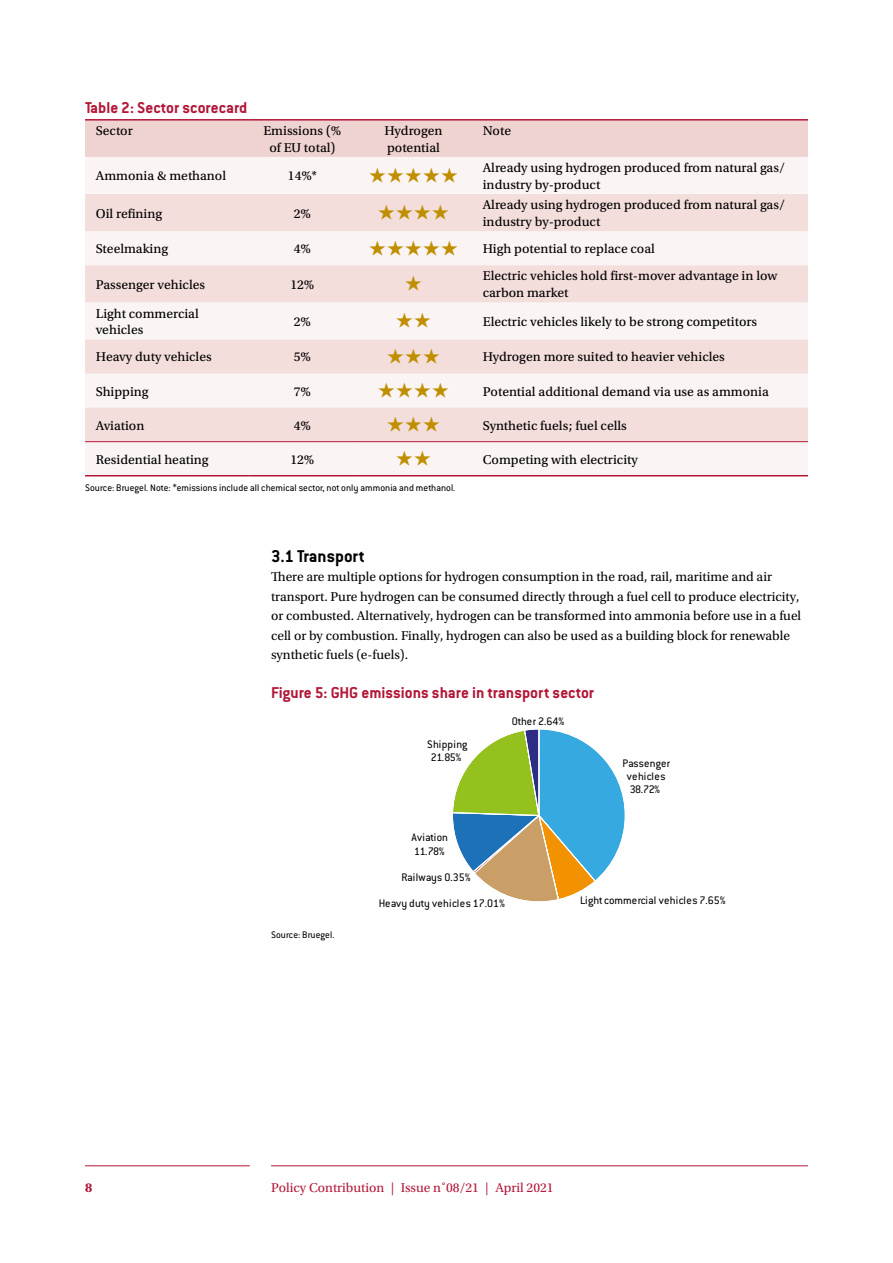
<style>
.page{position:relative;width:893px;height:1263px;background:#fff}
.page>*{position:absolute;margin:0;border:0;box-sizing:border-box;transform-origin:0 0}
.t1{font:700 18.75px "Conduit ITC Std";color:#000}
.t2{font:18px "MS Mincho";color:#bf8f00}
.t3{font:700 17.25px "Conduit ITC Std";color:#b31738}
.t4{font:13.5px/16.5px "Utopia Std Capt";color:#000}
.t5{font:13.5px/19.5px "Utopia Std";color:#000}
.t6{font:13.5px "Utopia Std";color:#b31738}
.t7{font:700 13.5px "Utopia Std";color:#b31738}
.t8{font:12px/13px "Conduit ITC";letter-spacing:.005em;color:#000}
.t9{font:10.5px "Conduit ITC";letter-spacing:.005em;color:#000}
</style>
<div class="page">
<hr style="left:85px;top:1165px;width:165px;height:1px;background:#b31738">
<hr style="left:271px;top:1165px;width:537px;height:1px;background:#b31738">
<div style="left:85px;top:121px;width:723px;height:36px;background:#efd3d0"></div>
<div style="left:85px;top:157px;width:723px;height:318px;background:#fbf4f4"></div>
<svg style="left:85px;top:194px;width:723px;height:247px;fill:#f3dedc"></svg>
<hr style="left:85px;top:119px;width:165px;height:2px;background:#b31738">
<hr style="left:250px;top:119px;width:105px;height:2px;background:#b31738">
<hr style="left:355px;top:119px;width:117px;height:2px;background:#b31738">
<hr style="left:472px;top:119px;width:336px;height:2px;background:#b31738">
<hr style="left:85px;top:441px;width:165px;height:1px;background:#b31738">
<hr style="left:250px;top:441px;width:105px;height:1px;background:#b31738">
<hr style="left:355px;top:441px;width:117px;height:1px;background:#b31738">
<hr style="left:472px;top:441px;width:336px;height:1px;background:#b31738">
<hr style="left:85px;top:475px;width:165px;height:1px;background:#b31738">
<hr style="left:250px;top:475px;width:105px;height:1px;background:#b31738">
<hr style="left:355px;top:475px;width:117px;height:1px;background:#b31738">
<hr style="left:472px;top:475px;width:336px;height:1px;background:#b31738">
<svg style="left:453px;top:729px;width:172px;height:173px"></svg>
<p class="t3" style="left:85px;top:97px;width:164px">Table 2: Sector scorecard</p>
<p class="t4" style="left:96px;top:123px;width:39px">Sector</p>
<p class="t4" style="left:264px;top:123px;width:79px;text-align:center">Emissions (% of EU total)</p>
<p class="t4" style="left:384px;top:123px;width:60px">Hydrogen potential</p>
<p class="t4" style="left:483px;top:123px;width:30px">Note</p>
<p class="t4" style="left:96px;top:168px;width:132px">Ammonia &amp; methanol</p>
<p class="t4" style="left:288px;top:168px;width:31px">14%*</p>
<h2 class="t2" style="left:369px;top:166px;width:91px">★★★★★</h2>
<p class="t4" style="left:483px;top:160px;width:304px">Already using hydrogen produced from natural gas/ industry by-product</p>
<p class="t4" style="left:96px;top:205px;width:68px">Oil refining</p>
<p class="t4" style="left:294px;top:205px;width:19px">2%</p>
<h2 class="t2" style="left:378px;top:204px;width:73px">★★★★</h2>
<p class="t4" style="left:483px;top:197px;width:304px">Already using hydrogen produced from natural gas/ industry by-product</p>
<p class="t4" style="left:96px;top:241px;width:74px">Steelmaking</p>
<p class="t4" style="left:294px;top:241px;width:19px">4%</p>
<h2 class="t2" style="left:369px;top:239px;width:91px">★★★★★</h2>
<p class="t4" style="left:483px;top:241px;width:174px">High potential to replace coal</p>
<p class="t4" style="left:96px;top:276px;width:111px">Passenger vehicles</p>
<p class="t4" style="left:290px;top:276px;width:26px">12%</p>
<h2 class="t2" style="left:405px;top:275px;width:19px">★</h2>
<p class="t4" style="left:483px;top:268px;width:296px">Electric vehicles hold first-mover advantage in low carbon market</p>
<p class="t4" style="left:96px;top:305px;width:105px">Light commercial vehicles</p>
<p class="t4" style="left:294px;top:313px;width:19px">2%</p>
<h2 class="t2" style="left:396px;top:312px;width:37px">★★</h2>
<p class="t4" style="left:483px;top:313px;width:276px">Electric vehicles likely to be strong competitors</p>
<p class="t4" style="left:96px;top:349px;width:117px">Heavy duty vehicles</p>
<p class="t4" style="left:294px;top:349px;width:19px">5%</p>
<h2 class="t2" style="left:387px;top:347px;width:55px">★★★</h2>
<p class="t4" style="left:483px;top:349px;width:243px">Hydrogen more suited to heavier vehicles</p>
<p class="t4" style="left:96px;top:383px;width:54px">Shipping</p>
<p class="t4" style="left:294px;top:383px;width:19px">7%</p>
<h2 class="t2" style="left:378px;top:382px;width:73px">★★★★</h2>
<p class="t4" style="left:483px;top:383px;width:288px">Potential additional demand via use as ammonia</p>
<p class="t4" style="left:96px;top:417px;width:50px">Aviation</p>
<p class="t4" style="left:294px;top:417px;width:19px">4%</p>
<h2 class="t2" style="left:387px;top:416px;width:55px">★★★</h2>
<p class="t4" style="left:483px;top:417px;width:146px">Synthetic fuels; fuel cells</p>
<p class="t4" style="left:96px;top:451px;width:114px">Residential heating</p>
<p class="t4" style="left:290px;top:451px;width:26px">12%</p>
<h2 class="t2" style="left:396px;top:450px;width:37px">★★</h2>
<p class="t4" style="left:483px;top:451px;width:157px">Competing with electricity</p>
<p class="t9" style="left:85px;top:482px;width:372px">Source: Bruegel. Note: *emissions include all chemical sector, not only ammonia and methanol.</p>
<h1 class="t1" style="left:271px;top:544px;width:95px">3.1 Transport</h1>
<p class="t5" style="left:271px;top:567px;width:532px">There are multiple options for hydrogen consumption in the road, rail, maritime and air transport. Pure hydrogen can be consumed directly through a fuel cell to produce electricity, or combusted. Alternatively, hydrogen can be transformed into ammonia before use in a fuel cell or by combustion. Finally, hydrogen can also be used as a building block for renewable synthetic fuels (e-fuels).</p>
<p class="t3" style="left:271px;top:682px;width:325px">Figure 5: GHG emissions share in transport sector</p>
<p class="t8" style="left:427px;top:737px;width:42px;line-height:13.5px">Shipping<br>21.85%</p>
<p class="t8" style="left:411px;top:831px;width:38px;line-height:13.5px">Aviation<br>11.78%</p>
<p class="t8" style="left:402px;top:870px;width:70px">Railways 0.35%</p>
<p class="t8" style="left:512px;top:715px;width:54px">Other 2.64%</p>
<p class="t8" style="left:623px;top:756px;width:49px;text-align:center">Passenger vehicles<br>38.72%</p>
<p class="t9" style="left:271px;top:928px;width:65px">Source: Bruegel.</p>
<p class="t8" style="left:379px;top:896px;width:128px">Heavy duty vehicles 17.01%</p>
<p class="t8" style="left:580px;top:893px;width:147px">Light commercial vehicles 7.65%</p>
<p class="t7" style="left:85px;top:1179px;width:9px">8</p>
<p class="t6" style="left:271px;top:1180px;width:284px">Policy Contribution | Issue n˚08/21 | April 2021</p>
</div>
